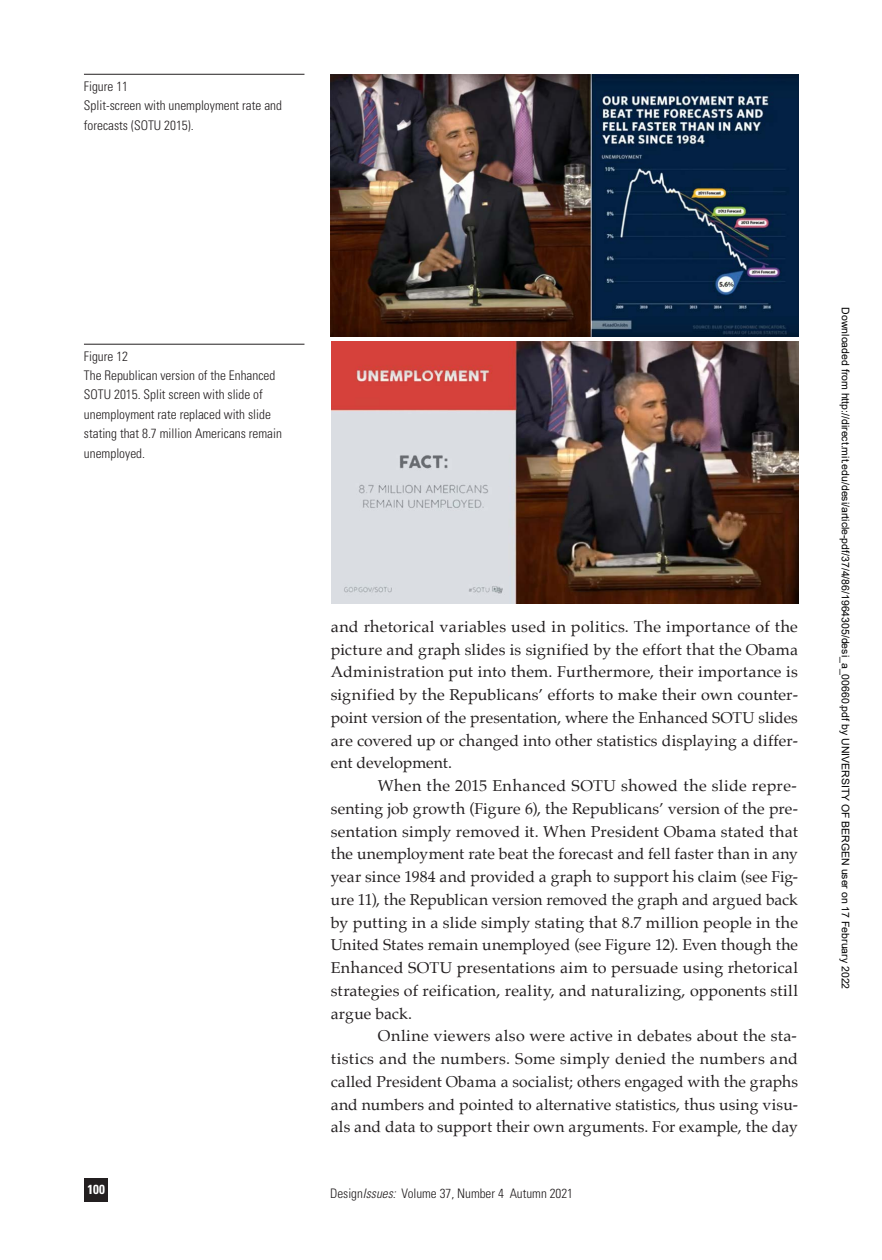
<style>
.page{position:relative;width:882px;height:1260px;background:#fff}
.page>*{position:absolute;margin:0;border:0;box-sizing:border-box;transform-origin:0 0}
.Text{font:15.75px/22.8px "Palatino";letter-spacing:.005em;color:#231f20;text-align:justify}
.CaptionStart{font:300 condensed 13.3px/19.4px "Univers";color:#231f20}
.t1{font:300 condensed 13.12px "Univers";color:#231f20}
.t2{font:700 condensed 13.12px "Univers";color:#fff}
.t3{font:10.5px "Arial";color:#000}
.s1{font-style:italic}
</style>
<div class="page">
<div style="left:85px;top:1179px;width:23px;height:23px;background:#231f20"></div>
<img style="left:330px;top:74px;width:468px;height:263px">
<img style="left:331px;top:342px;width:467px;height:262px">
<hr style="left:84px;top:74px;width:220px;height:1px;background:#231f20">
<hr style="left:84px;top:344px;width:220px;height:1px;background:#231f20">
<p class="CaptionStart" style="left:84px;top:76px;width:200px">Figure 11<br>Split-screen with unemployment rate and forecasts (SOTU 2015).</p>
<p class="CaptionStart" style="left:84px;top:346px;width:200px">Figure 12<br>The Republican version of the Enhanced<br>SOTU 2015. Split screen with slide of unemployment rate replaced with slide stating that 8.7 million Americans remain unemployed.</p>
<p class="t2" style="left:87px;top:1182px;width:19px">100</p>
<p class="Text" style="left:331px;top:615px;width:469px">and rhetorical variables used in politics. The importance of the picture and graph slides is signified by the effort that the Obama Administration put into them. Furthermore, their importance is signified by the Republicans’ efforts to make their own counter&shy;point version of the presentation, where the Enhanced SOTU slides are covered up or changed into other statistics displaying a differ&shy;ent development.</p>
<p class="Text" style="left:331px;top:774px;width:469px;text-indent:47px">When the 2015 Enhanced SOTU showed the slide repre&shy;senting job growth (Figure 6), the Republicans’ version of the pre&shy;sentation simply removed it. When President Obama stated that the unemployment rate beat the forecast and fell faster than in any year since 1984 and provided a graph to support his claim (see Fig&shy;ure 11), the Republican version removed the graph and argued back by putting in a slide simply stating that 8.7 million people in the United States remain unemployed (see Figure 12). Even though the Enhanced SOTU presentations aim to persuade using rhetorical strategies of reification, reality, and naturalizing, opponents still argue back.</p>
<p class="Text" style="left:331px;top:1024px;width:469px;text-indent:47px">Online viewers also were active in debates about the sta&shy;tistics and the numbers. Some simply denied the numbers and called President Obama a socialist; others engaged with the graphs and numbers and pointed to alternative statistics, thus using visu&shy;als and data to support their own arguments. For example, the day</p>
<p class="t1" style="left:330px;top:1185px;width:244px">Design<span class="s1">Issues:</span> Volume 37, Number 4 Autumn 2021</p>
<p class="t3" style="left:849px;top:307px;width:683px;rotate:90deg">Downloaded from http://direct.mit.edu/desi/article-pdf/37/4/86/1964305/desi_a_00660.pdf by UNIVERSITY OF BERGEN user on 17 February 2022</p>
</div>
